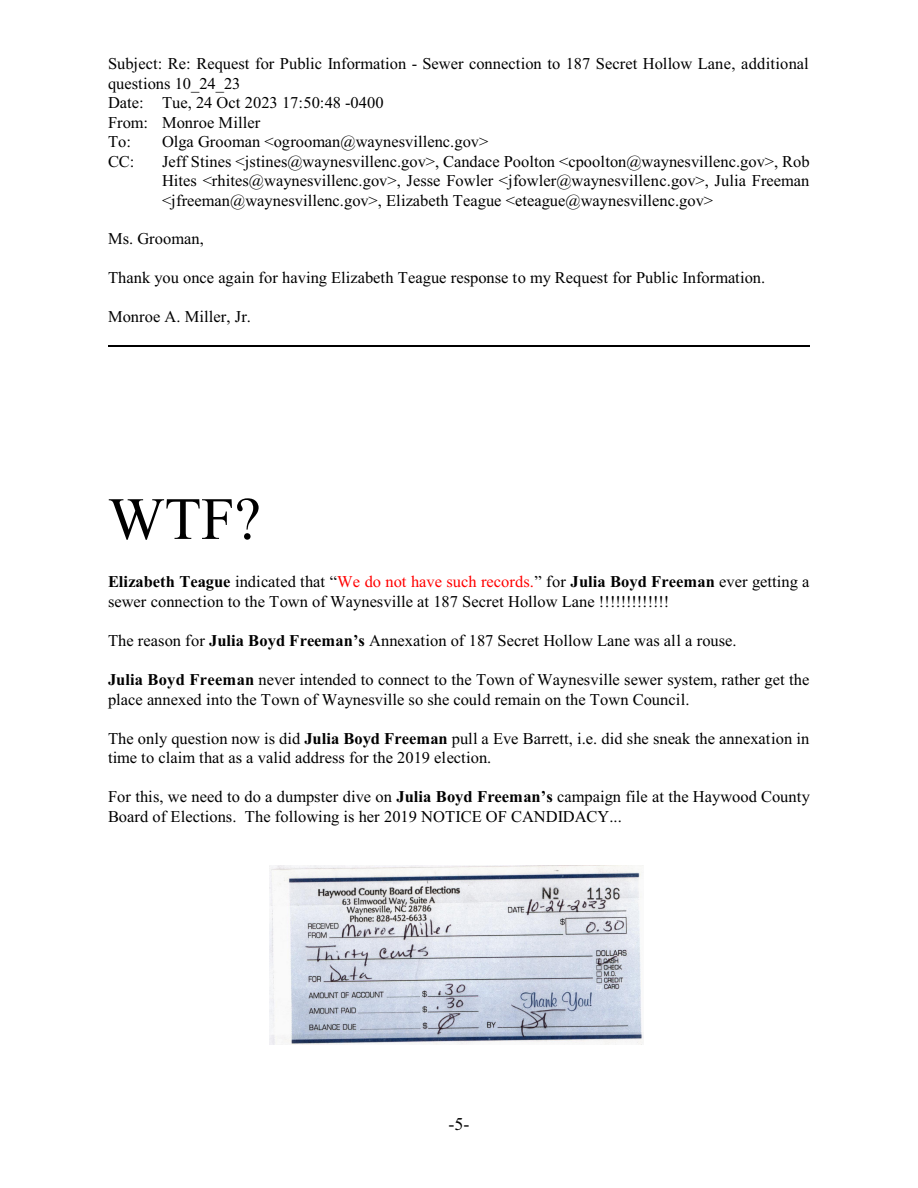
<style>
.page{position:relative;width:918px;height:1188px;background:#fff}
.page>*{position:absolute;margin:0;border:0;box-sizing:border-box;transform-origin:0 0}
.t1{font:60px "Times New Roman";color:#000}
.t2{font:18px "Times New Roman";color:#000}
.t3{font:16.5px/19.5px "Times New Roman";color:#000}
.s1{font-weight:700}
.s2{color:#f00}
</style>
<div class="page">
<img style="left:269px;top:866px;width:374px;height:178px">
<hr style="left:108px;top:345px;width:702px;height:2px;background:#000">
<p class="t3" style="left:108px;top:56px;width:702px">Subject: Re: Request for Public Information - Sewer connection to 187 Secret Hollow Lane, additional questions 10_24_23<br>Date: Tue, 24 Oct 2023 17:50:48 -0400<br>From: Monroe Miller<br>To:</p>
<p class="t3" style="left:162px;top:134px;width:328px">Olga Grooman &lt;ogrooman@waynesvillenc.gov&gt;</p>
<p class="t3" style="left:108px;top:153px;width:28px">CC:</p>
<p class="t3" style="left:162px;top:153px;width:649px;text-align:justify">Jeff Stines &lt;jstines@waynesvillenc.gov&gt;, Candace Poolton &lt;cpoolton@waynesvillenc.gov&gt;, Rob Hites &lt;rhites@waynesvillenc.gov&gt;, Jesse Fowler &lt;jfowler@waynesvillenc.gov&gt;, Julia Freeman &lt;jfreeman@waynesvillenc.gov&gt;, Elizabeth Teague &lt;eteague@waynesvillenc.gov&gt;</p>
<p class="t3" style="left:108px;top:231px;width:97px">Ms. Grooman,</p>
<p class="t3" style="left:108px;top:270px;width:659px">Thank you once again for having Elizabeth Teague response to my Request for Public Information.</p>
<p class="t3" style="left:108px;top:309px;width:145px">Monroe A. Miller, Jr.</p>
<h1 class="t1" style="left:108px;top:497px;width:154px">WTF?</h1>
<p class="t3" style="left:108px;top:573px;width:703px"><span class="s1">Elizabeth Teague</span> indicated that “<span class="s2">We do not have such records.</span>” for <span class="s1">Julia Boyd Freeman</span> ever getting a sewer connection to the Town of Waynesville at 187 Secret Hollow Lane !!!!!!!!!!!!!</p>
<p class="t3" style="left:108px;top:632px;width:630px">The reason for <span class="s1">Julia Boyd Freeman’s</span> Annexation of 187 Secret Hollow Lane was all a rouse.</p>
<p class="t3" style="left:108px;top:671px;width:703px"><span class="s1">Julia Boyd Freeman</span> never intended to connect to the Town of Waynesville sewer system, rather get the place annexed into the Town of Waynesville so she could remain on the Town Council.</p>
<p class="t3" style="left:108px;top:730px;width:703px">The only question now is did <span class="s1">Julia Boyd Freeman</span> pull a Eve Barrett, i.e. did she sneak the annexation in time to claim that as a valid address for the 2019 election.</p>
<p class="t3" style="left:108px;top:789px;width:703px">For this, we need to do a dumpster dive on <span class="s1">Julia Boyd Freeman’s</span> campaign file at the Haywood County<br>Board of Elections. The following is her 2019 NOTICE OF CANDIDACY...</p>
<p class="t2" style="left:449px;top:1117px;width:22px">-5-</p>
</div>
